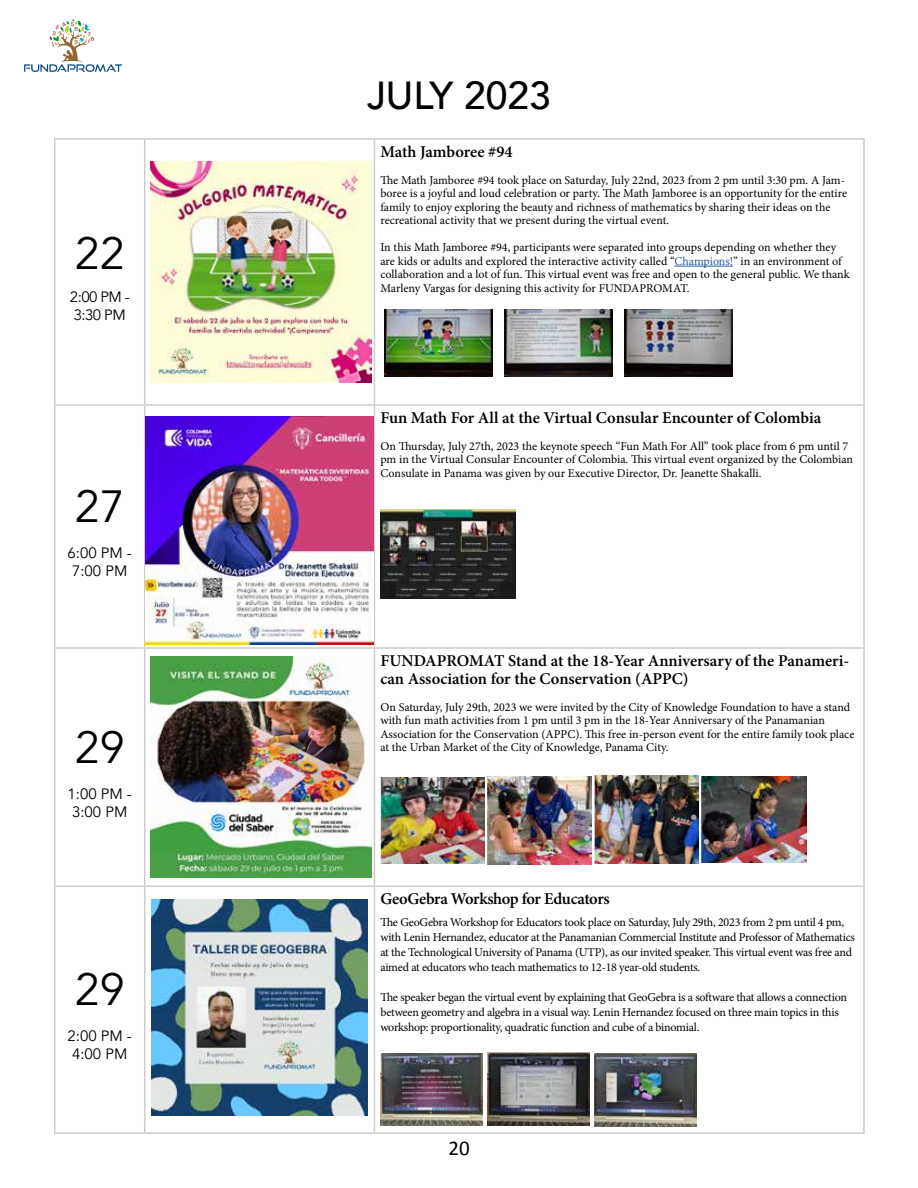
<style>
.page{position:relative;width:918px;height:1188px;background:#fff}
.page>*{position:absolute;margin:0;border:0;box-sizing:border-box;transform-origin:0 0}
.t1{font:45px "Avenir";color:#000}
.t2{font:500 39px "Avenir";color:#000}
.t3{font:21px "Calibri";color:#000}
.t4{font:600 16.5px/18px "Minion Pro";letter-spacing:-.005em;color:#000}
.t5{font:15px/18px "Avenir";color:#000;text-align:center}
.t6{font:12px/13.5px "Minion Pro";letter-spacing:-.01em;color:#000}
.s1{color:#275b9b}
</style>
<div class="page">
<svg style="left:24px;top:19px;width:98px;height:53px"></svg>
<hr style="left:54px;top:138px;width:91px;height:2px;background:#ccc">
<hr style="left:54px;top:140px;width:2px;height:264px;background:#ccc">
<hr style="left:145px;top:138px;width:229px;height:2px;background:#ccc">
<hr style="left:144px;top:140px;width:1px;height:264px;background:#ccc">
<hr style="left:374px;top:138px;width:491px;height:2px;background:#ccc">
<hr style="left:374px;top:140px;width:1px;height:264px;background:#ccc">
<hr style="left:863px;top:140px;width:2px;height:264px;background:#ccc">
<hr style="left:54px;top:404px;width:91px;height:2px;background:#ccc">
<hr style="left:54px;top:406px;width:2px;height:241px;background:#ccc">
<hr style="left:145px;top:404px;width:229px;height:2px;background:#ccc">
<hr style="left:144px;top:406px;width:1px;height:241px;background:#ccc">
<hr style="left:374px;top:404px;width:491px;height:2px;background:#ccc">
<hr style="left:374px;top:406px;width:1px;height:241px;background:#ccc">
<hr style="left:863px;top:406px;width:2px;height:241px;background:#ccc">
<hr style="left:54px;top:647px;width:91px;height:2px;background:#ccc">
<hr style="left:54px;top:649px;width:2px;height:236px;background:#ccc">
<hr style="left:145px;top:647px;width:229px;height:2px;background:#ccc">
<hr style="left:144px;top:649px;width:1px;height:236px;background:#ccc">
<hr style="left:374px;top:647px;width:491px;height:2px;background:#ccc">
<hr style="left:374px;top:649px;width:1px;height:236px;background:#ccc">
<hr style="left:863px;top:649px;width:2px;height:236px;background:#ccc">
<hr style="left:54px;top:885px;width:91px;height:2px;background:#ccc">
<hr style="left:54px;top:887px;width:2px;height:245px;background:#ccc">
<hr style="left:145px;top:885px;width:229px;height:2px;background:#ccc">
<hr style="left:144px;top:887px;width:1px;height:245px;background:#ccc">
<hr style="left:374px;top:885px;width:491px;height:2px;background:#ccc">
<hr style="left:374px;top:887px;width:1px;height:245px;background:#ccc">
<hr style="left:863px;top:887px;width:2px;height:245px;background:#ccc">
<hr style="left:54px;top:1132px;width:91px;height:2px;background:#ccc">
<hr style="left:145px;top:1132px;width:229px;height:2px;background:#ccc">
<hr style="left:374px;top:1132px;width:491px;height:2px;background:#ccc">
<img style="left:151px;top:162px;width:220px;height:220px">
<hr style="left:674px;top:266px;width:59px;height:1px;background:#275b9b">
<img style="left:145px;top:416px;width:228px;height:229px">
<img style="left:380px;top:510px;width:135px;height:88px">
<img style="left:151px;top:657px;width:221px;height:221px">
<img style="left:380px;top:778px;width:105px;height:86px">
<img style="left:488px;top:777px;width:104px;height:88px">
<img style="left:595px;top:776px;width:104px;height:88px">
<img style="left:702px;top:776px;width:104px;height:87px">
<img style="left:151px;top:899px;width:217px;height:217px">
<img style="left:380px;top:1053px;width:103px;height:73px">
<img style="left:384px;top:309px;width:108px;height:67px">
<img style="left:504px;top:309px;width:108px;height:67px">
<img style="left:624px;top:309px;width:108px;height:67px">
<img style="left:487px;top:1053px;width:102px;height:73px">
<img style="left:594px;top:1054px;width:102px;height:73px">
<h1 class="t1" style="left:75px;top:227px;width:52px">22</h1>
<p class="t5" style="left:70px;top:288px;width:61px;text-align:left">2:00 PM -<br>3:30 PM</p>
<h1 class="t1" style="left:75px;top:480px;width:52px">27</h1>
<p class="t5" style="left:68px;top:544px;width:66px">6:00 PM -<br>7:00 PM</p>
<h1 class="t1" style="left:75px;top:720px;width:52px">29</h1>
<p class="t5" style="left:67px;top:785px;width:66px">1:00 PM -<br>3:00 PM</p>
<h1 class="t1" style="left:75px;top:963px;width:52px">29</h1>
<p class="t5" style="left:67px;top:1027px;width:66px">2:00 PM -<br>4:00 PM</p>
<h2 class="t2" style="left:367px;top:62px;width:185px">JULY 2023</h2>
<h3 class="t4" style="left:380px;top:143px;width:134px">Math Jamboree #94</h3>
<p class="t6" style="left:380px;top:173px;width:468px">The Math Jamboree #94 took place on Saturday, July 22nd, 2023 from 2 pm until 3:30 pm. A Jam&shy;boree is a joyful and loud celebration or party. The Math Jamboree is an opportunity for the entire family to enjoy exploring the beauty and richness of mathematics by sharing their ideas on the recreational activity that we present during the virtual event.</p>
<p class="t6" style="left:380px;top:241px;width:471px">In this Math Jamboree #94, participants were separated into groups depending on whether they are kids or adults and explored the interactive activity called “<span class="s1">Champions!</span>” in an environment of collaboration and a lot of fun. This virtual event was free and open to the general public. We thank Marleny Vargas for designing this activity for FUNDAPROMAT.</p>
<h3 class="t4" style="left:380px;top:409px;width:442px">Fun Math For All at the Virtual Consular Encounter of Colombia</h3>
<p class="t6" style="left:380px;top:439px;width:474px">On Thursday, July 27th, 2023 the keynote speech “Fun Math For All” took place from 6 pm until 7 pm in the Virtual Consular Encounter of Colombia. This virtual event organized by the Colombian<br>Consulate in Panama was given by our Executive Director, Dr. Jeanette Shakalli.</p>
<h3 class="t4" style="left:380px;top:652px;width:470px">FUNDAPROMAT Stand at the 18-Year Anniversary of the Panameri&shy;can Association for the Conservation (APPC)</h3>
<p class="t6" style="left:380px;top:700px;width:476px">On Saturday, July 29th, 2023 we were invited by the City of Knowledge Foundation to have a stand with fun math activities from 1 pm until 3 pm in the 18-Year Anniversary of the Panamanian Association for the Conservation (APPC). This free in-person event for the entire family took place at the Urban Market of the City of Knowledge, Panama City.</p>
<h3 class="t4" style="left:380px;top:890px;width:231px">GeoGebra Workshop for Educators</h3>
<p class="t6" style="left:380px;top:915px;width:476px;line-height:15px">The GeoGebra Workshop for Educators took place on Saturday, July 29th, 2023 from 2 pm until 4 pm, with Lenin Hernandez, educator at the Panamanian Commercial Institute and Professor of Mathematics at the Technological University of Panama (UTP), as our invited speaker. This virtual event was free and aimed at educators who teach mathematics to 12-18 year-old students.</p>
<p class="t6" style="left:380px;top:990px;width:468px;line-height:15px">The speaker began the virtual event by explaining that GeoGebra is a software that allows a connection between geometry and algebra in a visual way. Lenin Hernandez focused on three main topics in this workshop: proportionality, quadratic function and cube of a binomial.</p>
<h3 class="t3" style="left:448px;top:1133px;width:23px">20</h3>
</div>
